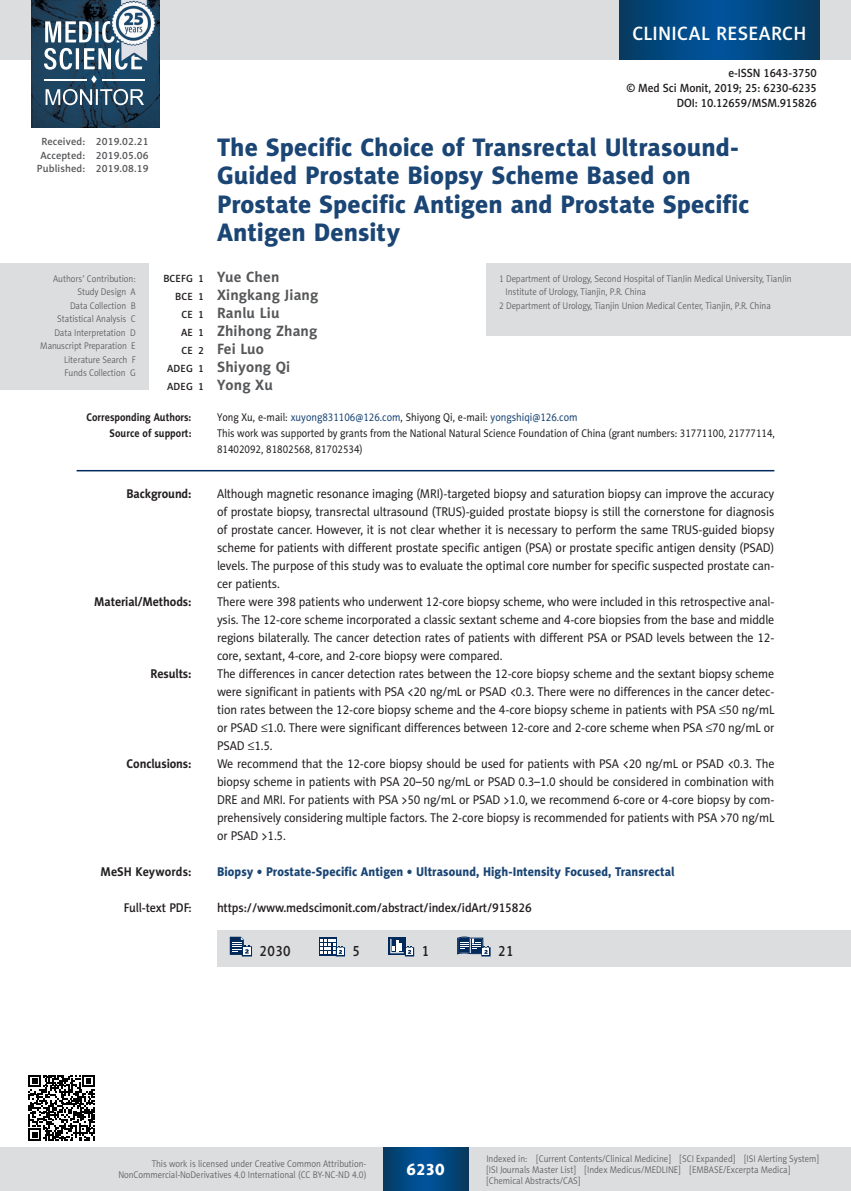
<style>
.page{position:relative;width:851px;height:1191px;background:#fff}
.page>*{position:absolute;margin:0;border:0;box-sizing:border-box;transform-origin:0 0}
.MSM_Tytul{font:25.5px/28.5px "Naomi Sans EFN Heavy";color:#1a4574}
.t1{font:19.5px "Naomi Sans EFN Medium";letter-spacing:.015em;color:#fff}
.t2{font:16.5px "Naomi Sans EFN Heavy";color:#fff}
.MSM_Autorzy{font:700 15px "Naomi Sans EFN";letter-spacing:.01em;color:#57585a}
.MSM_dane{font:15px "Naomi Sans EFN Medium";letter-spacing:.03em;color:#231f20;scale:.9 1}
.MSM_Summary_body{font:12.75px/18px "Naomi Sans EFN";letter-spacing:-.01em;color:#231f20;text-align:justify;scale:.95 1}
.MSM_keywords{font:12.75px "Naomi Sans EFN Heavy";letter-spacing:.005em;color:#1a4574;scale:.95 1}
.MSM_full_text_pdf{font:12.75px "Naomi Sans EFN Medium";letter-spacing:-.01em;color:#231f20;scale:.95 1}
.MSM_Summary_body-2{font:700 12.75px "Naomi Sans EFN";letter-spacing:-.01em;color:#231f20;scale:.95 1}
.MSM_keywords-2{font:700 12.75px "Naomi Sans EFN";letter-spacing:.005em;color:#231f20;scale:.95 1}
.MSM_full_text_pdf-2{font:12px "Naomi Sans EFN Medium";letter-spacing:-.01em;color:#231f20;scale:.95 1}
.MSM_Support{font:11.25px/15.8px "Naomi Sans EFN";color:#231f20;scale:.9 1}
.MSM_Adres{font:11.25px "Naomi Sans EFN";color:#1a4574;scale:.9 1}
.MSM_Adres-2{font:700 11.25px "Naomi Sans EFN";color:#231f20;scale:.9 1}
.MSM_Support-2{font:700 11.25px "Naomi Sans EFN";color:#231f20;scale:.9 1}
.t3{font:10.5px "Naomi Sans EFN Medium";letter-spacing:.01em;color:#57585a}
.MSM_pagina_sygnatura{font:9.75px/11.2px "Naomi Sans EFN Light";color:#57585a;scale:.9 1}
.MSM_Afiliacja{font:9.75px/13.5px "Naomi Sans EFN Light";color:#57585a;scale:.9 1}
.s1{font-family:"Naomi Sans EFN Medium";font-weight:400;font-size:10.5px;color:#231f20}
.s2{color:#231f20}
.s3{font-family:"Standard Sym L"}
</style>
<div class="page">
<div style="left:217px;top:930px;width:633px;height:36px;background:#dcdddf"></div>
<svg style="left:230px;top:936px;width:22px;height:20px"></svg>
<div style="left:319px;top:937px;width:17px;height:18px;background:#00295c"></div>
<svg style="left:320px;top:938px;width:25px;height:18px"></svg>
<div style="left:388px;top:937px;width:18px;height:18px;background:#00295c"></div>
<svg style="left:390px;top:939px;width:24px;height:17px"></svg>
<svg style="left:457px;top:936px;width:33px;height:20px"></svg>
<hr style="left:77px;top:470px;width:697px;height:1px;background:#00295c">
<div style="left:0;top:264px;width:148px;height:126px;background:#dcdddf"></div>
<div style="left:486px;top:264px;width:364px;height:72px;background:#dcdddf"></div>
<svg style="left:28px;top:1075px;width:67px;height:66px"></svg>
<hr style="left:850px;top:0;width:1px;height:60px;background:#dcdddf">
<div style="left:0;top:1148px;width:850px;height:43px;background:#dcdddf"></div>
<svg style="left:383px;top:1147px;width:85px;height:43px;background:#02477e"></svg>
<div style="left:0;top:0;width:850px;height:60px;background:#dcdddf"></div>
<svg style="left:619px;top:0;width:200px;height:60px;background:#02477e"></svg>
<img style="left:32px;top:0;width:127px;height:128px">
<img style="left:44px;top:21px;width:100px;height:49px">
<img style="left:45px;top:79px;width:41px;height:1px">
<img style="left:103px;top:79px;width:41px;height:1px">
<svg style="left:91px;top:75px;width:6px;height:8px"></svg>
<img style="left:46px;top:89px;width:98px;height:16px">
<h2 class="t1" style="left:632px;top:22px;width:175px">CLINICAL RESEARCH</h2>
<p class="MSM_full_text_pdf-2" style="left:728px;top:66px;width:95px">e-ISSN 1643-3750</p>
<p class="MSM_full_text_pdf-2" style="left:626px;top:81px;width:202px">© Med Sci Monit, 2019; 25: 6230-6235</p>
<p class="MSM_full_text_pdf-2" style="left:676px;top:96px;width:149px">DOI: 10.12659/MSM.915826</p>
<p class="MSM_Tytul" style="left:217px;top:132px;width:534px">The Specific Choice of Transrectal Ultrasound-Guided Prostate Biopsy Scheme Based on Prostate Specific Antigen and Prostate Specific Antigen Density</p>
<p class="MSM_Autorzy" style="left:163px;top:268px;width:118px"><span class="s1">BCEFG 1</span> Yue Chen</p>
<p class="MSM_Autorzy" style="left:175px;top:286px;width:144px"><span class="s1">BCE 1</span> Xingkang Jiang</p>
<p class="MSM_Autorzy" style="left:181px;top:304px;width:99px"><span class="s1">CE 1</span> Ranlu Liu</p>
<p class="MSM_Autorzy" style="left:181px;top:322px;width:138px"><span class="s1">AE 1</span> Zhihong Zhang</p>
<p class="MSM_Autorzy" style="left:181px;top:340px;width:84px"><span class="s1">CE 2</span> Fei Luo</p>
<p class="MSM_Autorzy" style="left:167px;top:358px;width:124px"><span class="s1">ADEG 1</span> Shiyong Qi</p>
<p class="MSM_Autorzy" style="left:167px;top:376px;width:107px"><span class="s1">ADEG 1</span> Yong Xu</p>
<p class="MSM_Adres-2" style="left:86px;top:411px;width:118px">Corresponding Authors:</p>
<p class="MSM_Adres" style="left:217px;top:411px;width:402px"><span class="s2">Yong Xu, e-mail:</span> xuyong831106@126.com<span class="s2">, Shiyong Qi, e-mail:</span> yongshiqi@126.com</p>
<p class="MSM_Support-2" style="left:110px;top:427px;width:92px">Source of support:</p>
<p class="MSM_Support" style="left:217px;top:425px;width:621px">This work was supported by grants from the National Natural Science Foundation of China (grant numbers: 31771100, 21777114,<br>81402092, 81802568, 81702534)</p>
<p class="MSM_Summary_body-2" style="left:126px;top:486px;width:70px">Background:</p>
<p class="MSM_Summary_body" style="left:217px;top:485px;width:588px">Although magnetic resonance imaging (MRI)-targeted biopsy and saturation biopsy can improve the accuracy of prostate biopsy, transrectal ultrasound (TRUS)-guided prostate biopsy is still the cornerstone for diagnosis of prostate cancer. However, it is not clear whether it is necessary to perform the same TRUS-guided biopsy scheme for patients with different prostate specific antigen (PSA) or prostate specific antigen density (PSAD) levels. The purpose of this study was to evaluate the optimal core number for specific suspected prostate can&shy;cer patients.</p>
<p class="MSM_Summary_body-2" style="left:94px;top:594px;width:104px">Material/Methods:</p>
<p class="MSM_Summary_body" style="left:217px;top:593px;width:588px">There were 398 patients who underwent 12-core biopsy scheme, who were included in this retrospective anal&shy;ysis. The 12-core scheme incorporated a classic sextant scheme and 4-core biopsies from the base and middle regions bilaterally. The cancer detection rates of patients with different PSA or PSAD levels between the 12- core, sextant, 4-core, and 2-core biopsy were compared.</p>
<p class="MSM_Summary_body-2" style="left:150px;top:666px;width:45px">Results:</p>
<p class="MSM_Summary_body" style="left:217px;top:665px;width:588px">The differences in cancer detection rates between the 12-core biopsy scheme and the sextant biopsy scheme were significant in patients with PSA &lt;20 ng/mL or PSAD &lt;0.3. There were no differences in the cancer detec&shy;tion rates between the 12-core biopsy scheme and the 4-core biopsy scheme in patients with PSA <span class="s3">£</span>50 ng/mL or PSAD <span class="s3">£</span>1.0. There were significant differences between 12-core and 2-core scheme when PSA <span class="s3">£</span>70 ng/mL or PSAD <span class="s3">£</span>1.5.</p>
<p class="MSM_Summary_body-2" style="left:127px;top:756px;width:70px">Conclusions:</p>
<p class="MSM_Summary_body" style="left:217px;top:755px;width:588px">We recommend that the 12-core biopsy should be used for patients with PSA &lt;20 ng/mL or PSAD &lt;0.3. The biopsy scheme in patients with PSA 20–50 ng/mL or PSAD 0.3–1.0 should be considered in combination with DRE and MRI. For patients with PSA &gt;50 ng/mL or PSAD &gt;1.0, we recommend 6-core or 4-core biopsy by com&shy;prehensively considering multiple factors. The 2-core biopsy is recommended for patients with PSA &gt;70 ng/mL or PSAD &gt;1.5.</p>
<p class="MSM_keywords-2" style="left:100px;top:864px;width:97px">MeSH Keywords:</p>
<p class="MSM_keywords" style="left:217px;top:864px;width:483px">Biopsy • Prostate-Specific Antigen • Ultrasound, High-Intensity Focused, Transrectal</p>
<p class="MSM_full_text_pdf" style="left:124px;top:900px;width:73px">Full-text PDF:</p>
<p class="MSM_full_text_pdf" style="left:217px;top:900px;width:333px">https://www.medscimonit.com/abstract/index/idArt/915826</p>
<p class="t3" style="left:41px;top:136px;width:109px">Received: 2019.02.21</p>
<p class="t3" style="left:40px;top:149px;width:110px">Accepted: 2019.05.06</p>
<p class="t3" style="left:37px;top:163px;width:113px">Published: 2019.08.19</p>
<p class="MSM_pagina_sygnatura" style="left:53px;top:273px;width:93px">Authors’ Contribution:</p>
<p class="MSM_pagina_sygnatura" style="left:77px;top:286px;width:66px">Study Design A</p>
<p class="MSM_pagina_sygnatura" style="left:70px;top:300px;width:74px">Data Collection B</p>
<p class="MSM_pagina_sygnatura" style="left:57px;top:313px;width:89px">Statistical Analysis C</p>
<p class="MSM_pagina_sygnatura" style="left:54px;top:327px;width:92px">Data Interpretation D</p>
<p class="MSM_pagina_sygnatura" style="left:40px;top:340px;width:107px">Manuscript Preparation E</p>
<p class="MSM_pagina_sygnatura" style="left:64px;top:354px;width:81px">Literature Search F</p>
<p class="MSM_pagina_sygnatura" style="left:65px;top:367px;width:80px">Funds Collection G</p>
<p class="MSM_Afiliacja" style="left:505px;top:272px;width:319px;text-indent:-6px">1 Department of Urology, Second Hospital of TianJin Medical University, TianJin<br>Institute of Urology, Tianjin, P.R. China</p>
<p class="MSM_Afiliacja" style="left:499px;top:299px;width:303px">2 Department of Urology, Tianjin Union Medical Center, Tianjin, P.R. China</p>
<p class="MSM_dane" style="left:259px;top:942px;width:36px">2030</p>
<p class="MSM_dane" style="left:352px;top:942px;width:10px">5</p>
<p class="MSM_dane" style="left:421px;top:942px;width:10px">1</p>
<p class="MSM_dane" style="left:498px;top:942px;width:19px">21</p>
<p class="MSM_pagina_sygnatura" style="left:118px;top:1158px;width:277px;text-align:right">This work is licensed under Creative Common Attribution-<br>NonCommercial-NoDerivatives 4.0 International (CC BY-NC-ND 4.0)</p>
<p class="t2" style="left:406px;top:1159px;width:40px">6230</p>
<p class="MSM_pagina_sygnatura" style="left:486px;top:1152px;width:371px">Indexed in: [Current Contents/Clinical Medicine] [SCI Expanded] [ISI Alerting System] [ISI Journals Master List] [Index Medicus/MEDLINE] [EMBASE/Excerpta Medica] [Chemical Abstracts/CAS]</p>
</div>
